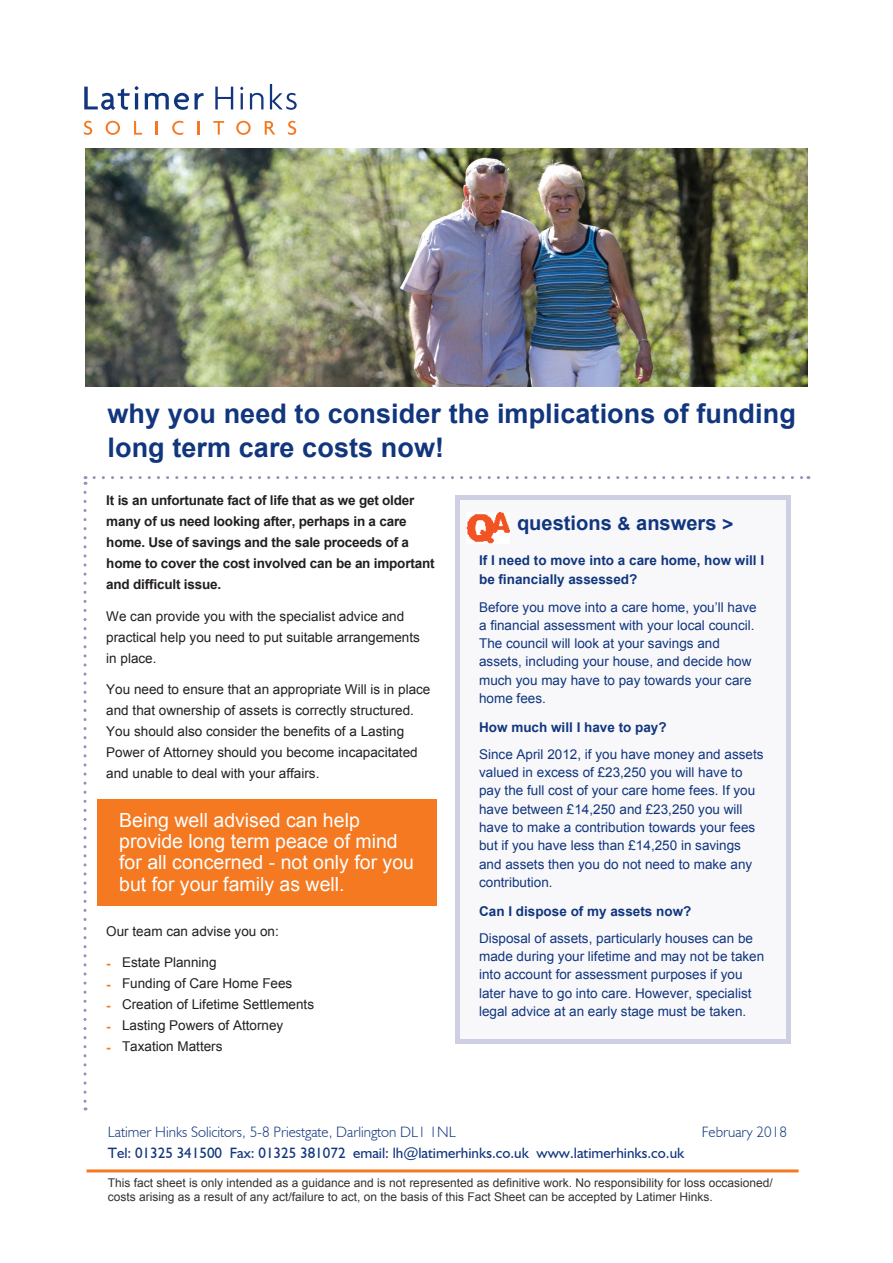
<style>
.page{position:relative;width:893px;height:1263px;background:#fff}
.page>*{position:absolute;margin:0;border:0;box-sizing:border-box;transform-origin:0 0}
.t1{font:700 27px/34.5px "Arial";letter-spacing:.005em;color:#11367e}
.t2{font:700 20.1px "Arial";color:#11367e}
.t3{font:19.5px/21.3px "Arial";color:#fff}
.t4{font:15px "Humanist 521 BT";color:#11367e}
.t5{font:300 15px "Humanist 521 BT";color:#11367e}
.t6{font:13.5px/18.3px "Arial";color:#11367e}
.t7{font:13.5px/21px "Arial";color:#231f20}
.t8{font:700 13.5px/21px "Arial";letter-spacing:-.015em;color:#231f20}
.t9{font:700 13.5px/19.5px "Arial";color:#11367e}
.t10{font:12px/14.4px "Arial";color:#333233}
.s1{font-weight:700;color:#f47921}
.s2{font-size:18px}
.s3{font-size:19.5px}
</style>
<div class="page">
<img style="left:85px;top:149px;width:723px;height:238px">
<svg style="left:94px;top:476px;width:715px;height:3px"></svg>
<svg style="left:84px;top:492px;width:3px;height:618px"></svg>
<div style="left:455px;top:495px;width:336px;height:549px;background:#cecfe3"></div>
<div style="left:460px;top:500px;width:326px;height:539px;background:#f8f8fb"></div>
<div style="left:97px;top:799px;width:340px;height:107px;background:#f47921"></div>
<img style="left:467px;top:513px;width:42px;height:30px">
<svg style="left:84px;top:86px;width:55px;height:24px"></svg>
<hr style="left:135px;top:93px;width:3px;height:16px;background:#11367e">
<svg style="left:145px;top:93px;width:59px;height:17px"></svg>
<svg style="left:215px;top:87px;width:18px;height:22px"></svg>
<svg style="left:240px;top:87px;width:3px;height:22px"></svg>
<svg style="left:250px;top:93px;width:13px;height:16px"></svg>
<svg style="left:270px;top:84px;width:27px;height:26px"></svg>
<svg style="left:84px;top:121px;width:8px;height:14px"></svg>
<svg style="left:106px;top:121px;width:14px;height:14px"></svg>
<svg style="left:134px;top:121px;width:8px;height:14px"></svg>
<svg style="left:156px;top:121px;width:2px;height:14px"></svg>
<svg style="left:172px;top:121px;width:12px;height:14px"></svg>
<svg style="left:198px;top:121px;width:2px;height:14px"></svg>
<svg style="left:213px;top:121px;width:11px;height:14px"></svg>
<svg style="left:236px;top:121px;width:15px;height:14px"></svg>
<svg style="left:265px;top:121px;width:10px;height:14px"></svg>
<svg style="left:288px;top:121px;width:8px;height:14px"></svg>
<hr style="left:87px;top:1169px;width:712px;height:3px;background:#f47921">
<p class="t1" style="left:108px;top:396px;width:690px">why you need to consider the implications of funding long term care costs now!</p>
<p class="t8" style="left:106px;top:490px;width:330px">It is an unfortunate fact of life that as we get older many of us need looking after, perhaps in a care home. Use of savings and the sale proceeds of a home to cover the cost involved can be an important and difficult issue.</p>
<p class="t7" style="left:106px;top:605px;width:315px">We can provide you with the specialist advice and practical help you need to put suitable arrangements</p>
<p class="t7" style="left:106px;top:647px;width:52px">in place.</p>
<p class="t7" style="left:106px;top:679px;width:326px">You need to ensure that an appropriate Will is in place and that ownership of assets is correctly structured.<br>You should also consider the benefits of a Lasting Power of Attorney should you become incapacitated and unable to deal with your affairs.</p>
<p class="t3" style="left:119px;top:809px;width:242px">Being well advised can help</p>
<p class="t3" style="left:119px;top:830px;width:296px">provide long term peace of mind for all concerned - not only for you but for your family as well.</p>
<p class="t7" style="left:106px;top:920px;width:174px">Our team can advise you on:</p>
<p class="t7" style="left:106px;top:952px;width:112px"><span class="s1">-</span> Estate Planning</p>
<p class="t7" style="left:106px;top:973px;width:188px"><span class="s1">-</span> Funding of Care Home Fees</p>
<p class="t7" style="left:106px;top:994px;width:209px"><span class="s1">-</span> Creation of Lifetime Settlements</p>
<p class="t7" style="left:106px;top:1015px;width:179px"><span class="s1">-</span> Lasting Powers of Attorney</p>
<p class="t7" style="left:106px;top:1036px;width:118px"><span class="s1">-</span> Taxation Matters</p>
<p class="t2" style="left:517px;top:509px;width:218px">questions <span class="s2">&amp;</span> answers <span class="s3">&gt;</span></p>
<p class="t9" style="left:479px;top:550px;width:287px">If I need to move into a care home, how will I be financially assessed?</p>
<p class="t6" style="left:479px;top:598px;width:279px">Before you move into a care home, you’ll have a financial assessment with your local council.<br>The council will look at your savings and</p>
<p class="t6" style="left:479px;top:652px;width:274px;text-align:justify">assets, including your house, and decide how much you may have to pay towards your care home fees.</p>
<p class="t9" style="left:479px;top:717px;width:189px">How much will I have to pay?</p>
<p class="t6" style="left:479px;top:745px;width:286px">Since April 2012, if you have money and assets valued in excess of £23,250 you will have to pay the full cost of your care home fees. If you have between £14,250 and £23,250 you will have to make a contribution towards your fees but if you have less than £14,250 in savings and assets then you do not need to make any contribution.</p>
<p class="t9" style="left:479px;top:901px;width:214px">Can I dispose of my assets now?</p>
<p class="t6" style="left:479px;top:929px;width:287px">Disposal of assets, particularly houses can be made during your lifetime and may not be taken into account for assessment purposes if you later have to go into care. However, specialist legal advice at an early stage must be taken.</p>
<p class="t5" style="left:108px;top:1123px;width:350px">Latimer Hinks Solicitors, 5-8 Priestgate, Darlington DL1 1NL</p>
<p class="t5" style="left:702px;top:1123px;width:87px">February 2018</p>
<p class="t4" style="left:108px;top:1144px;width:578px">Tel: 01325 341500 Fax: 01325 381072 email: lh@latimerhinks.co.uk www.latimerhinks.co.uk</p>
<p class="t10" style="left:108px;top:1175px;width:666px">This fact sheet is only intended as a guidance and is not represented as definitive work. No responsibility for loss occasioned/ costs arising as a result of any act/failure to act, on the basis of this Fact Sheet can be accepted by Latimer Hinks.</p>
</div>
